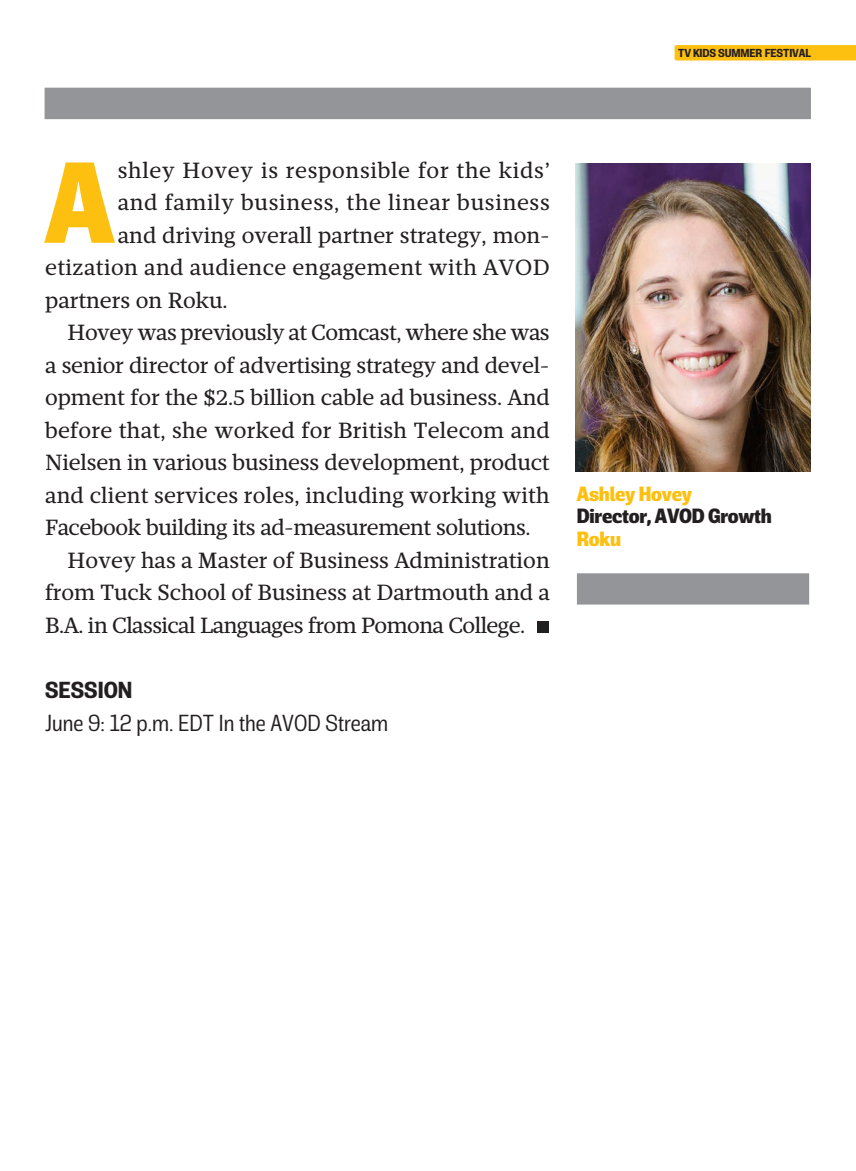
<style>
.page{position:relative;width:856px;height:1171px;background:#fff}
.page>*{position:absolute;margin:0;border:0;box-sizing:border-box;transform-origin:0 0}
.t1{font:800 semi-condensed 111.5px "Rude";color:#fdc011}
.t2{font:22.5px/32.5px "Mafra";letter-spacing:.005em;color:#231f20;text-align:justify}
.t3{font:22.5px "Mafra";letter-spacing:.03em;color:#231f20}
.t4{font:300 semi-condensed 22.5px "Rude";color:#231f20}
.t5{font:700 semi-condensed 22.5px "Rude";color:#231f20}
.t6{font:800 semi-condensed 20px "Rude";letter-spacing:-.015em;color:#231f20}
.t7{font:800 semi-condensed 20px "Rude";letter-spacing:-.015em;color:#fdc011}
.t8{font:700 semi-condensed 11.25px "Rude";letter-spacing:-.01em;color:#231f20}
</style>
<div class="page">
<svg style="left:674px;top:45px;width:181px;height:15px;background:#fdc012"></svg>
<div style="left:537px;top:621px;width:11px;height:12px;background:#231f20"></div>
<img style="left:575px;top:164px;width:235px;height:307px">
<div style="left:576px;top:573px;width:232px;height:31px;background:#939598"></div>
<div style="left:45px;top:88px;width:765px;height:31px;background:#939598"></div>
<p class="t8" style="left:678px;top:46px;width:134px">TV KIDS SUMMER FESTIVAL</p>
<p class="t1" style="left:45px;top:139px;width:71px">A</p>
<p class="t3" style="left:118px;top:161px;width:433px">shley Hovey is responsible for the kids’</p>
<p class="t3" style="left:118px;top:194px;width:433px">and family business, the linear business</p>
<p class="t2" style="left:118px;top:220px;width:433px">and driving overall partner strategy, mon-</p>
<p class="t2" style="left:45px;top:253px;width:506px">etization and audience engagement with AVOD</p>
<p class="t2" style="left:45px;top:285px;width:184px">partners on Roku.</p>
<p class="t2" style="left:45px;top:318px;width:506px;text-indent:22px">Hovey was previously at Comcast, where she was a senior director of advertising strategy and devel&shy;opment for the $2.5 billion cable ad business. And before that, she worked for British Telecom and Nielsen in various business development, product and client services roles, including working with Facebook building its ad-measurement solutions.</p>
<p class="t2" style="left:45px;top:545px;width:506px;text-indent:22px">Hovey has a Master of Business Administration from Tuck School of Business at Dartmouth and a B.A. in Classical Languages from Pomona College.</p>
<p class="t5" style="left:45px;top:677px;width:89px">SESSION</p>
<p class="t4" style="left:45px;top:709px;width:344px">June 9: 12 p.m. EDT In the AVOD Stream</p>
<p class="t7" style="left:576px;top:482px;width:116px">Ashley Hovey</p>
<p class="t6" style="left:576px;top:504px;width:196px">Director, AVOD Growth</p>
<p class="t7" style="left:576px;top:527px;width:46px">Roku</p>
</div>
